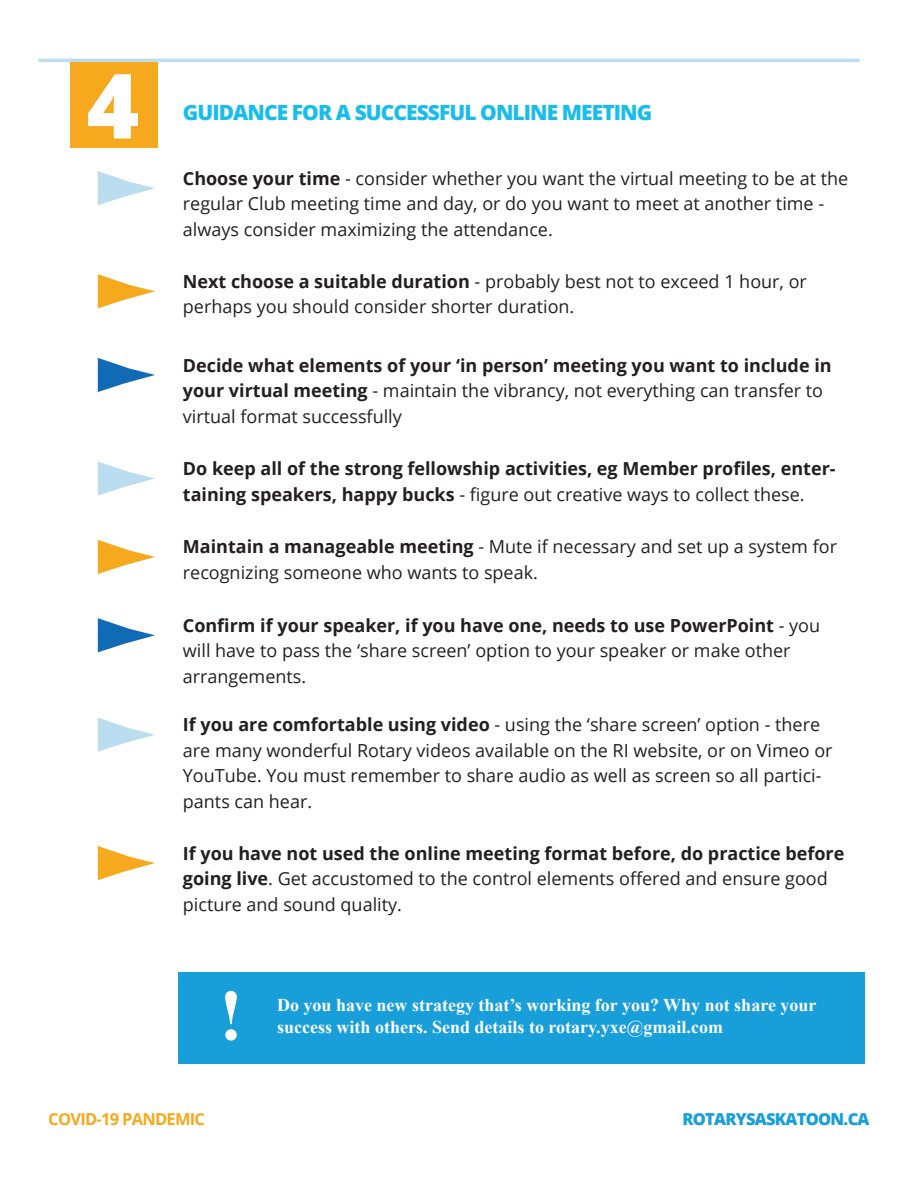
<style>
.page{position:relative;width:918px;height:1188px;background:#fff}
.page>*{position:absolute;margin:0;border:0;box-sizing:border-box;transform-origin:0 0}
.t1{font:800 90px "Open Sans";color:#fff}
.t2{font:700 72px "Times New Roman";color:#fff}
.t3{font:800 21px "Open Sans";letter-spacing:-.045em;color:#1abceb}
.t4{font:18px/25.5px "Open Sans";color:#231f20}
.t5{font:700 18px/25.5px "Open Sans";color:#231f20}
.t6{font:700 18px "Times New Roman";color:#fff}
.t7{font:800 16.5px "Open Sans";letter-spacing:-.045em;color:#189fda}
.t8{font:700 16.5px "Open Sans";letter-spacing:-.045em;color:#f6a91c}
.s1{font-weight:700}
.s2{font-weight:400}
</style>
<div class="page">
<div style="left:70px;top:60px;width:88px;height:88px;background:#f6a91c"></div>
<hr style="left:38px;top:59px;width:822px;height:3px;background:#baddef">
<svg style="left:98px;top:171px;width:57px;height:34px"></svg>
<svg style="left:98px;top:274px;width:57px;height:34px"></svg>
<svg style="left:98px;top:358px;width:57px;height:34px"></svg>
<svg style="left:98px;top:461px;width:57px;height:35px"></svg>
<svg style="left:98px;top:540px;width:57px;height:34px"></svg>
<svg style="left:98px;top:618px;width:57px;height:34px"></svg>
<svg style="left:98px;top:718px;width:57px;height:34px"></svg>
<svg style="left:98px;top:846px;width:57px;height:34px"></svg>
<div style="left:178px;top:972px;width:687px;height:92px;background:#189fda"></div>
<h1 class="t1" style="left:87px;top:37px;width:54px">4</h1>
<p class="t3" style="left:183px;top:97px;width:471px">GUIDANCE FOR A SUCCESSFUL ONLINE MEETING</p>
<p class="t4" style="left:183px;top:165px;width:667px"><span class="s1">Choose your time</span> - consider whether you want the virtual meeting to be at the regular Club meeting time and day, or do you want to meet at another time - always consider maximizing the attendance.</p>
<p class="t4" style="left:183px;top:268px;width:626px"><span class="s1">Next choose a suitable duration</span> - probably best not to exceed 1 hour, or perhaps you should consider shorter duration.</p>
<p class="t5" style="left:183px;top:352px;width:650px">Decide what elements of your ‘in person’ meeting you want to include in your virtual meeting <span class="s2">- maintain the vibrancy, not everything can transfer to virtual format successfully</span></p>
<p class="t5" style="left:183px;top:455px;width:654px">Do keep all of the strong fellowship activities, eg Member profiles, enter&shy;taining speakers, happy bucks <span class="s2">- figure out creative ways to collect these.</span></p>
<p class="t4" style="left:183px;top:534px;width:656px"><span class="s1">Maintain a manageable meeting</span> - Mute if necessary and set up a system for recognizing someone who wants to speak.</p>
<p class="t4" style="left:183px;top:612px;width:639px"><span class="s1">Confirm if your speaker, if you have one, needs to use PowerPoint</span> - you will have to pass the ‘share screen’ option to your speaker or make other arrangements.</p>
<p class="t4" style="left:183px;top:711px;width:651px"><span class="s1">If you are comfortable using video</span> - using the ‘share screen’ option - there are many wonderful Rotary videos available on the RI website, or on Vimeo or YouTube. You must remember to share audio as well as screen so all partici&shy;pants can hear.</p>
<p class="t4" style="left:183px;top:840px;width:663px"><span class="s1">If you have not used the online meeting format before, do practice before going live</span>. Get accustomed to the control elements offered and ensure good picture and sound quality.</p>
<h2 class="t2" style="left:219px;top:966px;width:25px">!</h2>
<p class="t6" style="left:277px;top:993px;width:541px">Do you have new strategy that’s working for you? Why not share your</p>
<p class="t6" style="left:277px;top:1014px;width:447px">success with others. Send details to rotary.yxe@gmail.com</p>
<p class="t8" style="left:48px;top:1108px;width:158px">COVID-19 PANDEMIC</p>
<p class="t7" style="left:682px;top:1107px;width:189px">ROTARYSASKATOON.CA</p>
</div>
